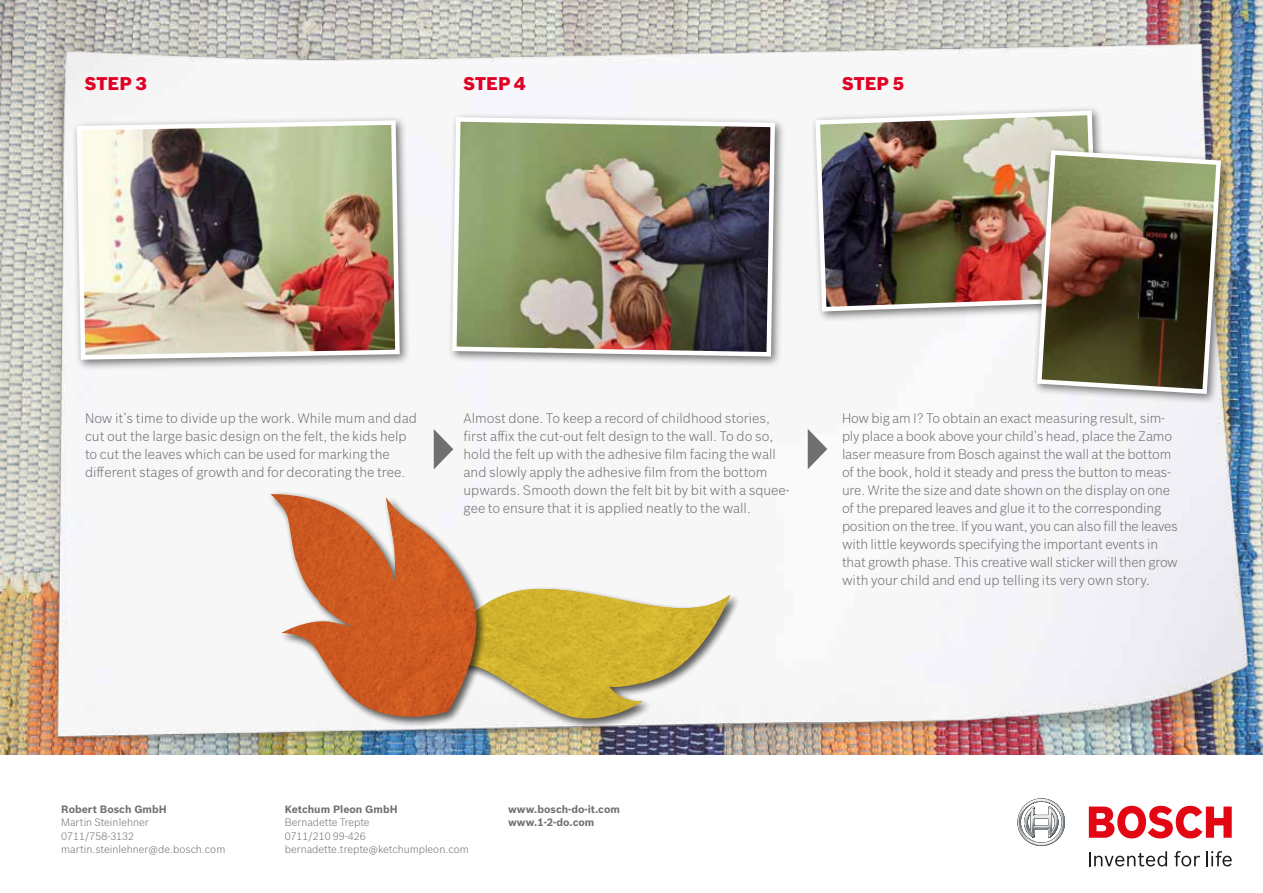
<style>
.page{position:relative;width:1263px;height:893px;background:#fff}
.page>*{position:absolute;margin:0;border:0;box-sizing:border-box;transform-origin:0 0}
.t1{font:900 18px "Bosch Sans";color:#df0024}
.t2{font:300 13.5px/18px "Bosch Sans";letter-spacing:-.01em;color:#707070}
.t3{font:300 10.5px/13.5px "Bosch Sans";color:#707070}
.t4{font:700 10.5px/13.5px "Bosch Sans";color:#707070}
</style>
<div class="page">
<img style="left:0;top:0;width:1263px;height:755px">
<img style="left:9px;top:30px;width:1254px;height:725px">
<div style="left:433px;top:586px;width:307px;height:143px;background:#1d1d1b;opacity:.4"></div>
<svg style="left:487px;top:589px;width:243px;height:129px"></svg>
<svg style="left:434px;top:429px;width:19px;height:40px"></svg>
<svg style="left:808px;top:429px;width:19px;height:40px"></svg>
<div style="left:72px;top:116px;width:339px;height:255px;background:#1d1d1b;opacity:.6"></div>
<img style="left:74px;top:118px;width:328px;height:244px">
<div style="left:811px;top:106px;width:298px;height:216px;background:#1d1d1b;opacity:.6"></div>
<img style="left:813px;top:108px;width:288px;height:206px">
<div style="left:447px;top:112px;width:339px;height:255px;background:#1d1d1b;opacity:.6"></div>
<img style="left:450px;top:115px;width:327px;height:244px">
<div style="left:1032px;top:145px;width:199px;height:260px;background:#1d1d1b;opacity:.6"></div>
<img style="left:1034px;top:148px;width:189px;height:248px">
<div style="left:268px;top:491px;width:219px;height:237px;background:#1d1d1b;opacity:.4"></div>
<svg style="left:271px;top:494px;width:205px;height:223px;fill:#d15e23"></svg>
<svg style="left:1017px;top:798px;width:48px;height:48px"></svg>
<svg style="left:1089px;top:851px;width:78px;height:15px"></svg>
<svg style="left:1174px;top:851px;width:26px;height:15px"></svg>
<svg style="left:1206px;top:851px;width:26px;height:15px"></svg>
<svg style="left:1089px;top:806px;width:143px;height:32px"></svg>
<h1 class="t1" style="left:85px;top:70px;width:64px">STEP 3</h1>
<h1 class="t1" style="left:463px;top:70px;width:64px">STEP 4</h1>
<h1 class="t1" style="left:842px;top:70px;width:64px">STEP 5</h1>
<p class="t2" style="left:85px;top:408px;width:333px">Now it’s time to divide up the work. While mum and dad cut out the large basic design on the felt, the kids help to cut the leaves which can be used for marking the different stages of growth and for decorating the tree.</p>
<p class="t2" style="left:463px;top:408px;width:328px">Almost done. To keep a record of childhood stories, first affix the cut-out felt design to the wall. To do so, hold the felt up with the adhesive film facing the wall and slowly apply the adhesive film from the bottom upwards. Smooth down the felt bit by bit with a squee&shy;gee to ensure that it is applied neatly to the wall.</p>
<p class="t2" style="left:842px;top:408px;width:337px">How big am I? To obtain an exact measuring result, sim&shy;ply place a book above your child’s head, place the Zamo laser measure from Bosch against the wall at the bottom of the book, hold it steady and press the button to meas&shy;ure. Write the size and date shown on the display on one of the prepared leaves and glue it to the corresponding position on the tree. If you want, you can also fill the leaves with little keywords specifying the important events in that growth phase. This creative wall sticker will then grow with your child and end up telling its very own story.</p>
<p class="t4" style="left:61px;top:802px;width:107px">Robert Bosch GmbH</p>
<p class="t3" style="left:61px;top:815px;width:166px">Martin Steinlehner<br>0711/758-3132 martin.steinlehner@de.bosch.com</p>
<p class="t4" style="left:285px;top:802px;width:114px">Ketchum Pleon GmbH</p>
<p class="t3" style="left:285px;top:815px;width:186px">Bernadette Trepte<br>0711/210 99-426 bernadette.trepte@ketchumpleon.com</p>
<p class="t4" style="left:508px;top:802px;width:113px">www.bosch-do-it.com www.1-2-do.com</p>
</div>
